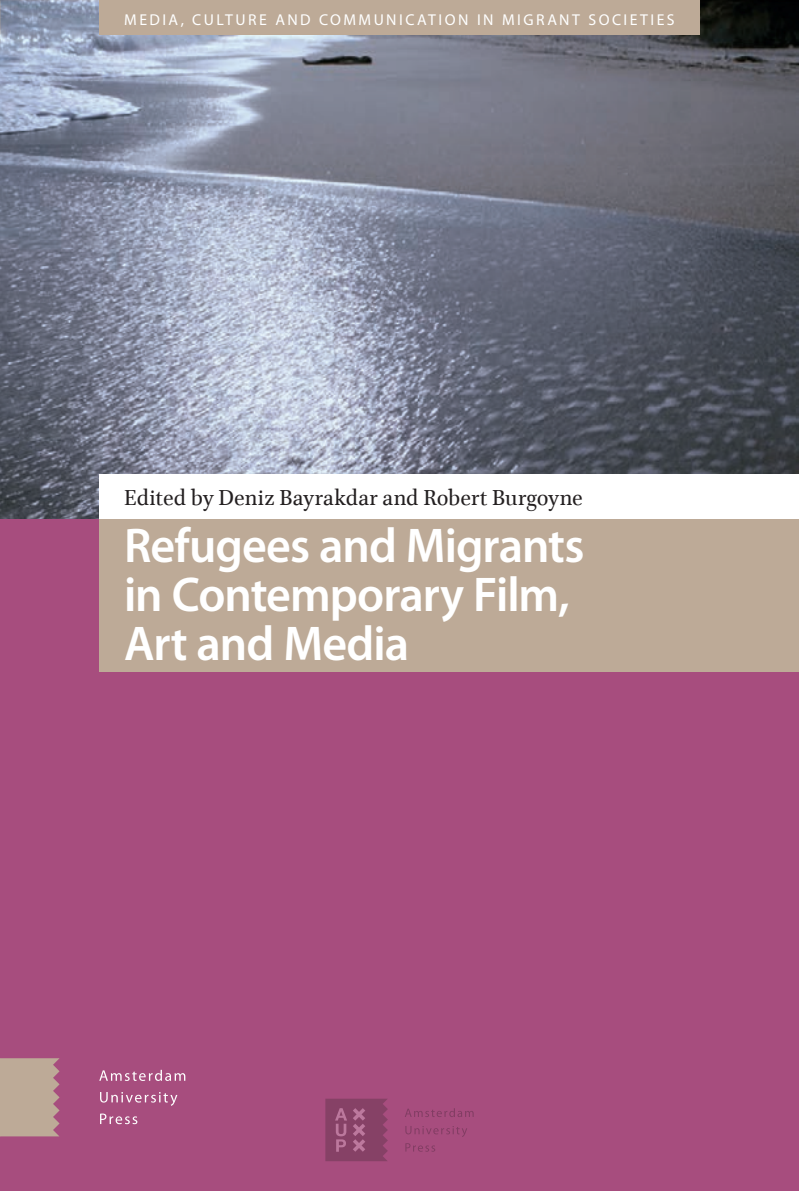
<style>
.page{position:relative;width:799px;height:1191px;background:#a74d7e}
.page>*{position:absolute;margin:0;border:0;box-sizing:border-box;transform-origin:0 0}
.t1{font:600 49px/49px "Myriad Pro";letter-spacing:-.02em;color:#fff}
.t2{font:24.5px "Brill";color:#231f20}
.t3{font:15.75px "Myriad Pro";letter-spacing:.155em;color:#fff}
</style>
<div class="page">
<img style="left:60px;top:0;width:739px;height:518px">
<div style="left:99px;top:0;width:600px;height:35px;background:#bdaa97"></div>
<svg style="left:100px;top:1113px;width:37px;height:11px"></svg>
<svg style="left:100px;top:1092px;width:77px;height:13px"></svg>
<svg style="left:99px;top:1069px;width:86px;height:12px"></svg>
<div style="left:99px;top:518px;width:700px;height:154px;background:#bdaa97"></div>
<div style="left:99px;top:474px;width:700px;height:44px;background:#fff"></div>
<svg style="left:0;top:0;width:60px;height:1137px"></svg>
<svg style="left:405px;top:1143px;width:30px;height:8px"></svg>
<svg style="left:405px;top:1126px;width:62px;height:11px"></svg>
<svg style="left:405px;top:1108px;width:68px;height:9px"></svg>
<svg style="left:325px;top:1099px;width:63px;height:62px;background:#8e486d"></svg>
<p class="t3" style="left:124px;top:10px;width:552px">MEDIA, CULTURE AND COMMUNICATION IN MIGRANT SOCIETIES</p>
<p class="t2" style="left:124px;top:481px;width:460px">Edited by Deniz Bayrakdar and Robert Burgoyne</p>
<p class="t1" style="left:124px;top:520px;width:462px">Refugees and Migrants in Contemporary Film,<br>Art and Media</p>
</div>
